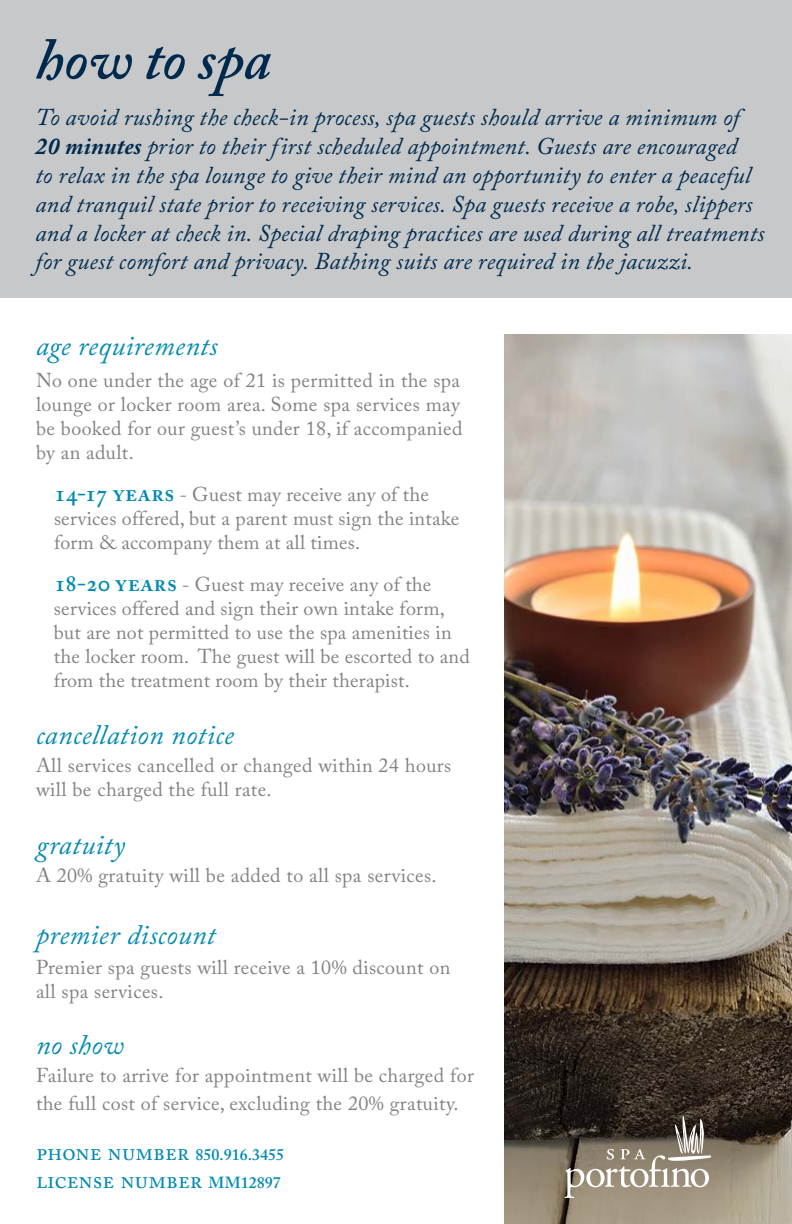
<style>
.page{position:relative;width:792px;height:1224px;background:#fff}
.page>*{position:absolute;margin:0;border:0;box-sizing:border-box;transform-origin:0 0}
.t1{font:italic 600 58.4px "Adobe Caslon Pro";color:#002a4d}
.t2{font:italic 28px "Adobe Caslon Pro";letter-spacing:.015em;color:#008ab0}
.t3{font:italic 24px/28.8px "Adobe Caslon Pro";letter-spacing:.01em;color:#002a4d}
.t4{font:24px "Adobe Caslon Pro";color:#008ab0}
.t5{font:20px/24px "Adobe Caslon Pro";letter-spacing:.015em;color:#808284}
.t6{font:600 16px "Adobe Caslon Pro";color:#008ab0}
.s1{font-weight:700}
.s2{font-weight:600;font-size:24px;color:#008ab0}
.s3{font-size:18px}
.s4{font-weight:400;font-size:24px}
.s5{font-weight:600;font-size:16px}
</style>
<div class="page">
<div style="left:0;top:0;width:792px;height:298px;background:#c6c8ca"></div>
<img style="left:504px;top:334px;width:288px;height:890px">
<svg style="left:564px;top:1116px;width:147px;height:82px;background:#81786b"></svg>
<h1 class="t1" style="left:36px;top:24px;width:237px">how to spa</h1>
<p class="t3" style="left:36px;top:103px;width:731px">To avoid rushing the check-in process, spa guests should arrive a minimum of <span class="s1">20 minutes</span> prior to their first scheduled appointment. Guests are encouraged<br>to relax in the spa lounge to give their mind an opportunity to enter a peaceful and tranquil state prior to receiving services. Spa guests receive a robe, slippers and a locker at check in. Special draping practices are used during all treatments for guest comfort and privacy. Bathing suits are required in the jacuzzi.</p>
<h2 class="t2" style="left:36px;top:329px;width:183px">age requirements</h2>
<p class="t5" style="left:36px;top:368px;width:428px">No one under the age of 21 is permitted in the spa lounge or locker room area. Some spa services may be booked for our guest’s under 18, if accompanied by an adult.</p>
<p class="t5" style="left:54px;top:482px;width:407px"><span class="s2">14-17 years</span> <span class="s3">-</span> Guest may receive any of the services offered, but a parent must sign the intake form &amp; accompany them at all times.</p>
<p class="t5" style="left:54px;top:572px;width:417px"><span class="s2">18-20 years</span> <span class="s3">-</span> Guest may receive any of the services offered and sign their own intake form, but are not permitted to use the spa amenities in the locker room. The guest will be escorted to and from the treatment room by their therapist.</p>
<h2 class="t2" style="left:36px;top:718px;width:199px">cancellation notice</h2>
<p class="t5" style="left:36px;top:753px;width:417px">All services cancelled or changed within 24 hours will be charged the full rate.</p>
<h2 class="t2" style="left:36px;top:828px;width:91px">gratuity</h2>
<p class="t5" style="left:36px;top:863px;width:402px">A 20% gratuity will be added to all spa services.</p>
<h2 class="t2" style="left:36px;top:918px;width:181px">premier discount</h2>
<p class="t5" style="left:36px;top:955px;width:416px">Premier spa guests will receive a 10% discount on all spa services.</p>
<h2 class="t2" style="left:36px;top:1028px;width:89px">no show</h2>
<p class="t5" style="left:36px;top:1061px;width:439px;line-height:28px">Failure to arrive for appointment will be charged for the full cost of service, excluding the 20% gratuity.</p>
<p class="t6" style="left:36px;top:1145px;width:250px"><span class="s4">phone number</span> 850.916.3455</p>
<p class="t4" style="left:36px;top:1166px;width:246px">license number <span class="s5">MM12897</span></p>
</div>
